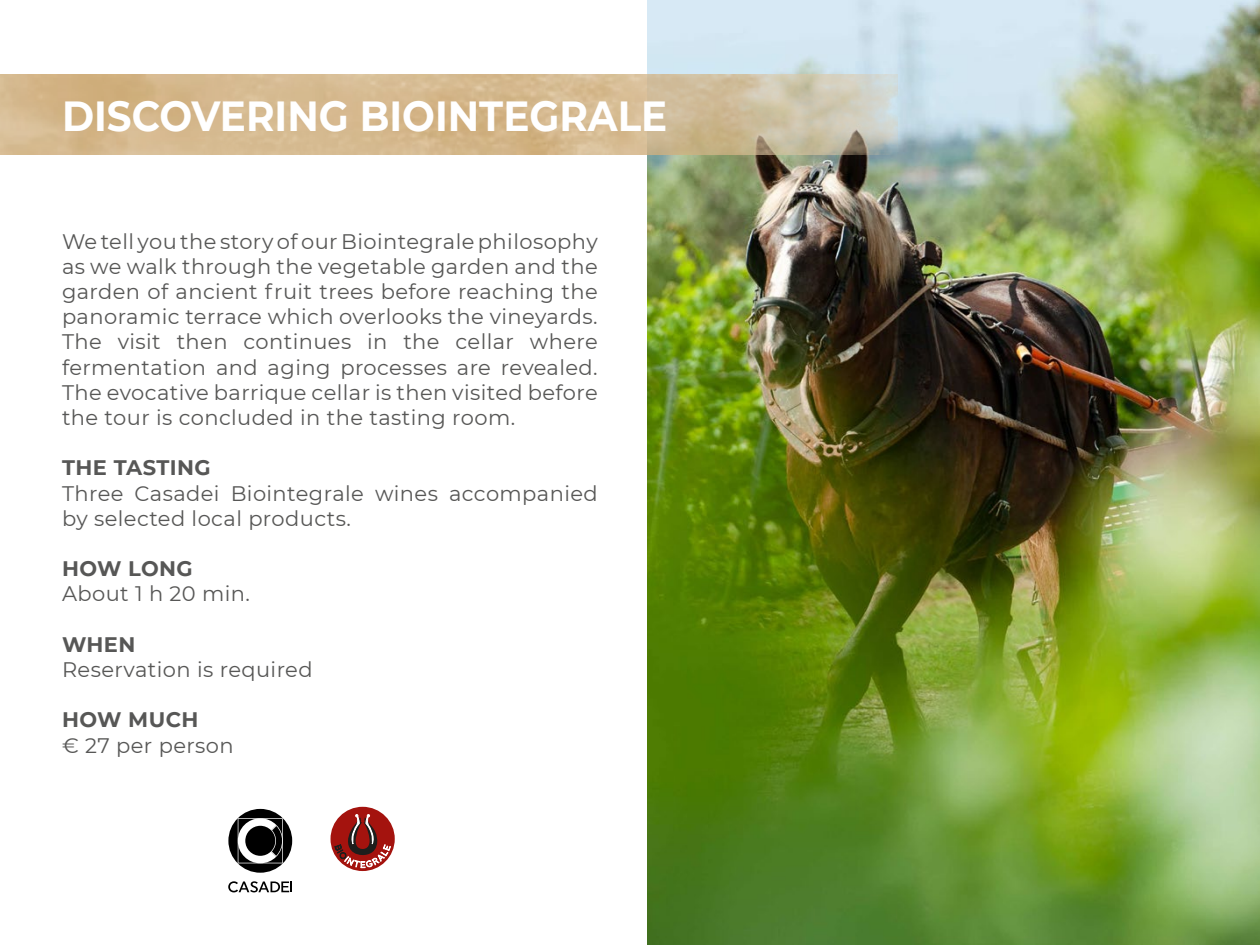
<style>
.page{position:relative;width:1260px;height:945px;background:#fff}
.page>*{position:absolute;margin:0;border:0;box-sizing:border-box;transform-origin:0 0}
.t1{font:700 42px "Montserrat";color:#fff;scale:.93 1}
.t2{font:21px/25.2px "Montserrat";letter-spacing:.02em;color:#575756;text-align:justify}
.t3{font:700 21px "Montserrat";letter-spacing:.02em;color:#575756}
</style>
<div class="page">
<img style="left:648px;top:0;width:612px;height:945px">
<img style="left:0;top:74px;width:898px;height:81px">
<svg style="left:228px;top:809px;width:64px;height:64px"></svg>
<svg style="left:238px;top:818px;width:45px;height:45px"></svg>
<svg style="left:228px;top:881px;width:64px;height:11px"></svg>
<div style="left:331px;top:807px;width:64px;height:64px;background:#a4130e;border-radius:50%"></div>
<svg style="left:334px;top:814px;width:57px;height:57px"></svg>
<h1 class="t1" style="left:62px;top:86px;width:652px">DISCOVERING BIOINTEGRALE</h1>
<p class="t2" style="left:62px;top:228px;width:537px">We tell you the story of our Biointegrale philosophy as we walk through the vegetable garden and the garden of ancient fruit trees before reaching the panoramic terrace which overlooks the vineyards.<br>The visit then continues in the cellar where fermentation and aging processes are revealed.<br>The evocative barrique cellar is then visited before the tour is concluded in the tasting room.</p>
<p class="t3" style="left:62px;top:453px;width:150px">THE TASTING</p>
<p class="t2" style="left:62px;top:480px;width:537px">Three Casadei Biointegrale wines accompanied by selected local products.</p>
<p class="t3" style="left:62px;top:554px;width:132px">HOW LONG</p>
<p class="t2" style="left:62px;top:581px;width:189px">About 1 h 20 min.</p>
<p class="t3" style="left:62px;top:629px;width:75px">WHEN</p>
<p class="t2" style="left:62px;top:656px;width:252px">Reservation is required</p>
<p class="t3" style="left:62px;top:705px;width:138px">HOW MUCH</p>
<p class="t2" style="left:62px;top:732px;width:173px">€ 27 per person</p>
</div>
